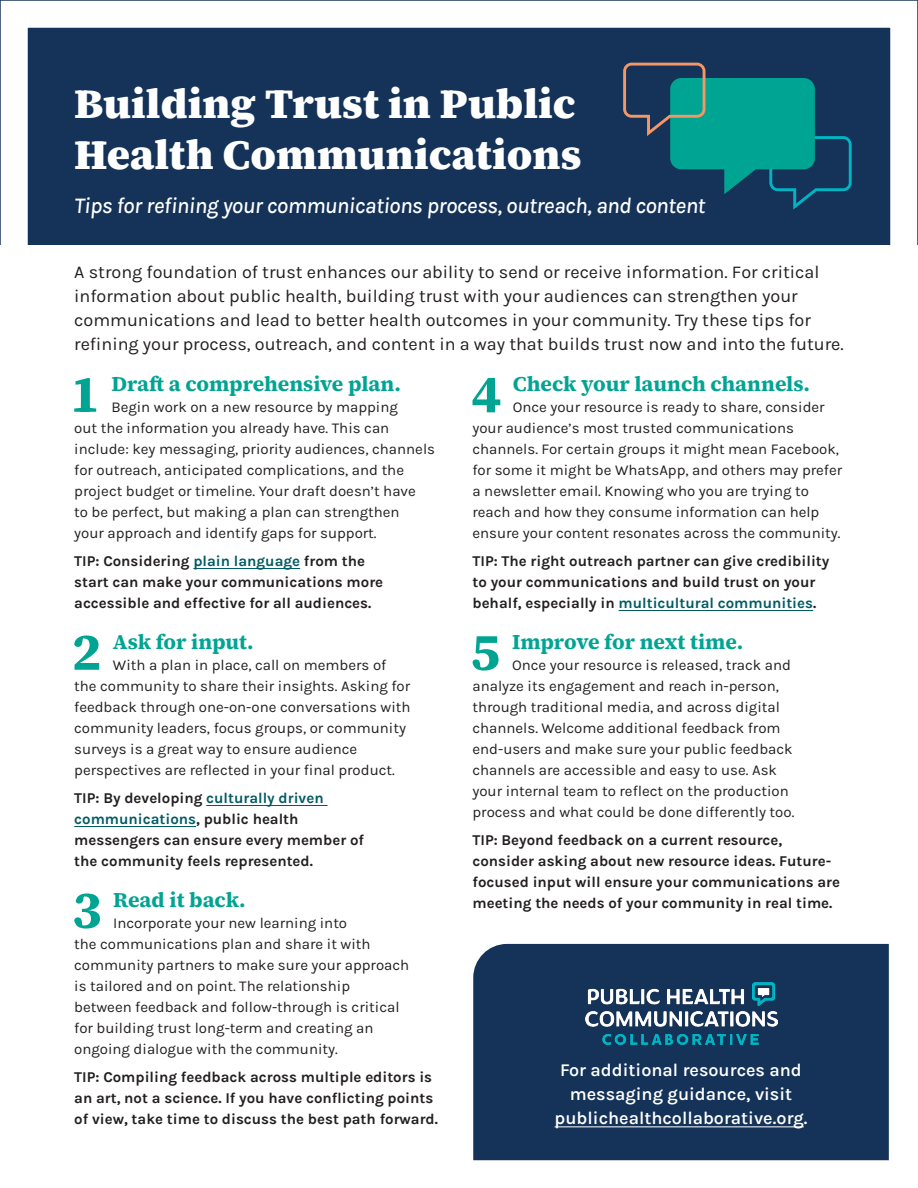
<style>
.page{position:relative;width:918px;height:1188px;background:#fff}
.page>*{position:absolute;margin:0;border:0;box-sizing:border-box;transform-origin:0 0}
.p1_drop{font:700 52.95px "Source Serif 4";color:#00a492}
.t1{font:900 42px/51px "Source Serif 4";color:#fff}
.intrograph{font:italic 500 22.5px "Karla";letter-spacing:-.02em;color:#fff}
.p1_drop-2{font:700 21px "Source Serif 4";color:#00a492}
.intro_2{font:18px/24px "Karla";color:#231f20}
.t2{font:600 18px/24px "Karla";color:#fff;text-align:center}
.p1{font:15px/21px "Karla";color:#231f20}
.p1_sub_number{font:700 15px/21px "Karla";color:#231f20}
.s1{color:#005b62}
</style>
<div class="page">
<div style="left:0;top:0;width:918px;height:244px;background:#153359"></div>
<hr style="left:193px;top:568px;width:107px;height:1px;background:#005b62">
<hr style="left:206px;top:805px;width:122px;height:1px;background:#005b62">
<hr style="left:74px;top:826px;width:122px;height:1px;background:#005b62">
<hr style="left:619px;top:610px;width:194px;height:1px;background:#005b62">
<div style="left:473px;top:944px;width:416px;height:215px;background:#153359"></div>
<svg style="left:623px;top:63px;width:229px;height:147px"></svg>
<hr style="left:555px;top:1126px;width:249px;height:1px;background:#fff">
<img style="left:585px;top:982px;width:192px;height:62px">
<div style="left:1px;top:1px;width:916px;height:1186px;border:27px solid #fff"></div>
<h1 class="t1" style="left:74px;top:77px;width:509px">Building Trust in Public<br>Health Communications</h1>
<p class="intrograph" style="left:74px;top:191px;width:633px">Tips for refining your communications process, outreach, and content</p>
<p class="intro_2" style="left:74px;top:259px;width:771px">A strong foundation of trust enhances our ability to send or receive information. For critical information about public health, building trust with your audiences can strengthen your communications and lead to better health outcomes in your community. Try these tips for refining your process, outreach, and content in a way that builds trust now and into the future.</p>
<p class="p1_drop" style="left:70px;top:357px;width:32px">1</p>
<p class="p1_drop-2" style="left:111px;top:369px;width:291px">Draft a comprehensive plan.</p>
<p class="p1_drop" style="left:471px;top:357px;width:32px">4</p>
<p class="p1_drop-2" style="left:513px;top:369px;width:299px">Check your launch channels.</p>
<p class="p1" style="left:74px;top:396px;width:362px;text-indent:37px">Begin work on a new resource by mapping<br>out the information you already have. This can include: key messaging, priority audiences, channels for outreach, anticipated complications, and the project budget or timeline. Your draft doesn’t have<br>to be perfect, but making a plan can strengthen<br>your approach and identify gaps for support.</p>
<p class="p1_sub_number" style="left:74px;top:550px;width:310px">TIP: Considering <span class="s1">plain language</span> from the start can make your communications more accessible and effective for all audiences.</p>
<p class="p1_drop" style="left:72px;top:615px;width:32px">2</p>
<p class="p1_drop-2" style="left:113px;top:627px;width:142px">Ask for input.</p>
<p class="p1" style="left:472px;top:396px;width:371px;text-indent:40px">Once your resource is ready to share, consider your audience’s most trusted communications channels. For certain groups it might mean Facebook, for some it might be WhatsApp, and others may prefer a newsletter email. Knowing who you are trying to reach and how they consume information can help ensure your content resonates across the community.</p>
<p class="p1_sub_number" style="left:472px;top:550px;width:358px">TIP: The right outreach partner can give credibility to your communications and build trust on your behalf, especially in <span class="s1">multicultural communities</span>.</p>
<p class="p1_drop" style="left:470px;top:615px;width:32px">5</p>
<p class="p1_drop-2" style="left:512px;top:627px;width:233px">Improve for next time.</p>
<p class="p1" style="left:74px;top:654px;width:338px;text-indent:39px">With a plan in place, call on members of the community to share their insights. Asking for feedback through one-on-one conversations with community leaders, focus groups, or community surveys is a great way to ensure audience perspectives are reflected in your final product.</p>
<p class="p1_sub_number" style="left:74px;top:787px;width:291px">TIP: By developing <span class="s1">culturally driven communications</span>, public health messengers can ensure every member of the community feels represented.</p>
<p class="p1_drop" style="left:72px;top:873px;width:32px">3</p>
<p class="p1_drop-2" style="left:113px;top:885px;width:134px">Read it back.</p>
<p class="p1" style="left:472px;top:654px;width:323px;text-indent:40px">Once your resource is released, track and analyze its engagement and reach in-person, through traditional media, and across digital channels. Welcome additional feedback from end-users and make sure your public feedback channels are accessible and easy to use. Ask your internal team to reflect on the production process and what could be done differently too.</p>
<p class="p1_sub_number" style="left:472px;top:829px;width:369px">TIP: Beyond feedback on a current resource, consider asking about new resource ideas. Future&shy;focused input will ensure your communications are meeting the needs of your community in real time.</p>
<p class="p1" style="left:74px;top:912px;width:336px;text-indent:39px">Incorporate your new learning into<br>the communications plan and share it with community partners to make sure your approach is tailored and on point. The relationship between feedback and follow-through is critical for building trust long-term and creating an ongoing dialogue with the community.</p>
<p class="p1_sub_number" style="left:74px;top:1066px;width:365px">TIP: Compiling feedback across multiple editors is an art, not a science. If you have conflicting points of view, take time to discuss the best path forward.</p>
<p class="t2" style="left:555px;top:1057px;width:254px">For additional resources and messaging guidance, visit publichealthcollaborative.org.</p>
</div>
